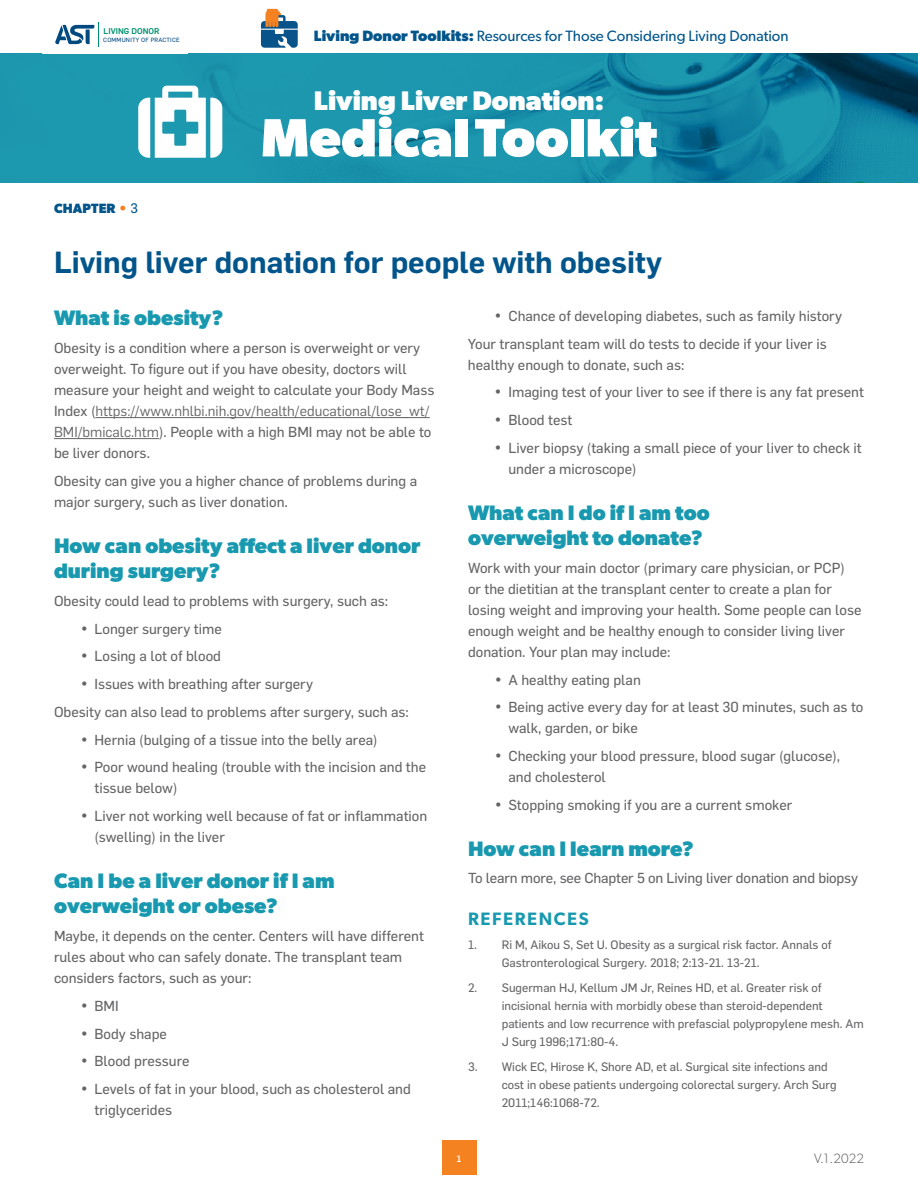
<style>
.page{position:relative;width:918px;height:1188px;background:#fff}
.page>*{position:absolute;margin:0;border:0;box-sizing:border-box;transform-origin:0 0}
.t1{font:700 54px "Gibson";color:#fff}
.t2{font:600 30px "Flama";color:#02558b}
.t3{font:700 27px "Gibson";color:#fff}
.t4{font:700 21px/25.5px "Gibson";color:#1899af}
.t5{font:600 18px "Gibson";letter-spacing:.09em;color:#1899af}
.t6{font:15px "Gibson";color:#02558b}
.t7{font:14.25px/21px "Flama Basic";color:#636466}
.t8{font:14.25px "Flama";color:#636466}
.t9{font:700 13.5px "Gibson";letter-spacing:.01em;color:#02558b}
.t10{font:300 13.5px "Gibson";color:#636466}
.t11{font:12px/18px "Flama Basic";color:#636466}
.t12{font:500 9px "Flama";color:#fff}
.t13{font:500 8.25px "Flama";color:#00906d}
.t14{font:6px "Flama Basic";letter-spacing:.035em;color:#004a80}
.s1{color:#f58220}
.s2{font-family:"Flama Basic";font-weight:400}
.s3{font-weight:700}
.s4{font-family:"Flama Basic"}
.s5{font-family:"Flama"}
</style>
<div class="page">
<img style="left:0;top:54px;width:918px;height:129px">
<div style="left:442px;top:1140px;width:34px;height:35px;background:#f58220"></div>
<svg style="left:138px;top:86px;width:84px;height:72px"></svg>
<svg style="left:261px;top:9px;width:37px;height:39px"></svg>
<svg style="left:55px;top:22px;width:44px;height:25px"></svg>
<hr style="left:95px;top:417px;width:335px;height:1px;background:#636466">
<hr style="left:54px;top:438px;width:105px;height:1px;background:#636466">
<p class="t13" style="left:104px;top:26px;width:57px">LIVING DONOR</p>
<p class="t14" style="left:103px;top:36px;width:78px">COMMUNITY OF PRACTICE</p>
<p class="t9" style="left:54px;top:201px;width:85px">CHAPTER <span class="s1">•</span> <span class="s2">3</span></p>
<p class="t6" style="left:314px;top:27px;width:476px"><span class="s3">Living Donor Toolkits:</span> Resources for Those Considering Living Donation</p>
<h3 class="t3" style="left:314px;top:85px;width:292px">Living Liver Donation:</h3>
<h1 class="t1" style="left:261px;top:106px;width:398px">Medical Toolkit</h1>
<h2 class="t2" style="left:54px;top:241px;width:609px">Living liver donation for people with obesity</h2>
<h3 class="t4" style="left:54px;top:305px;width:171px">What is obesity?</h3>
<p class="t7" style="left:54px;top:337px;width:382px">Obesity is a condition where a person is overweight or very overweight. To figure out if you have obesity, doctors will measure your height and weight to calculate your Body Mass</p>
<p class="t8" style="left:54px;top:401px;width:377px"><span class="s4">Index (</span>https://www.nhlbi.nih.gov/health/educational/lose_wt/</p>
<p class="t7" style="left:54px;top:421px;width:379px"><span class="s5">BMI/bmicalc.htm</span>). People with a high BMI may not be able to be liver donors.</p>
<p class="t7" style="left:54px;top:470px;width:365px">Obesity can give you a higher chance of problems during a major surgery, such as liver donation.</p>
<h3 class="t4" style="left:54px;top:532px;width:368px">How can obesity affect a liver donor during surgery?</h3>
<p class="t7" style="left:54px;top:589px;width:336px">Obesity could lead to problems with surgery, such as:</p>
<p class="t7" style="left:81px;top:617px;width:142px">• Longer surgery time</p>
<p class="t7" style="left:81px;top:645px;width:142px">• Losing a lot of blood</p>
<p class="t7" style="left:54px;top:669px;width:357px;line-height:27.8px;text-indent:27px">• Issues with breathing after surgery<br>Obesity can also lead to problems after surgery, such as:</p>
<p class="t7" style="left:81px;top:728px;width:298px">• Hernia (bulging of a tissue into the belly area)</p>
<p class="t7" style="left:94px;top:756px;width:333px;text-indent:-13px">• Poor wound healing (trouble with the incision and the tissue below)</p>
<p class="t7" style="left:94px;top:805px;width:334px;text-indent:-13px">• Liver not working well because of fat or inflammation (swelling) in the liver</p>
<h3 class="t4" style="left:54px;top:867px;width:282px">Can I be a liver donor if I am overweight or obese?</h3>
<p class="t7" style="left:54px;top:925px;width:372px">Maybe, it depends on the center. Centers will have different rules about who can safely donate. The transplant team considers factors, such as your:</p>
<p class="t7" style="left:81px;top:994px;width:39px">• BMI</p>
<p class="t7" style="left:81px;top:1022px;width:88px">• Body shape</p>
<p class="t7" style="left:81px;top:1050px;width:110px">• Blood pressure</p>
<p class="t7" style="left:94px;top:1078px;width:318px;text-indent:-13px">• Levels of fat in your blood, such as cholesterol and triglycerides</p>
<p class="t7" style="left:468px;top:301px;width:376px;line-height:27.8px;text-indent:27px">• Chance of developing diabetes, such as family history<br>Your transplant team will do tests to decide if your liver is</p>
<p class="t7" style="left:468px;top:353px;width:218px">healthy enough to donate, such as:</p>
<p class="t7" style="left:495px;top:381px;width:371px">• Imaging test of your liver to see if there is any fat present</p>
<p class="t7" style="left:495px;top:409px;width:79px">• Blood test</p>
<p class="t7" style="left:508px;top:436px;width:355px;text-indent:-13px">• Liver biopsy (taking a small piece of your liver to check it under a microscope)</p>
<h3 class="t4" style="left:468px;top:499px;width:243px">What can I do if I am too overweight to donate?</h3>
<p class="t7" style="left:468px;top:556px;width:395px">Work with your main doctor (primary care physician, or PCP) or the dietitian at the transplant center to create a plan for losing weight and improving your health. Some people can lose enough weight and be healthy enough to consider living liver donation. Your plan may include:</p>
<p class="t7" style="left:495px;top:668px;width:147px">• A healthy eating plan</p>
<p class="t7" style="left:508px;top:696px;width:356px;text-indent:-13px">• Being active every day for at least 30 minutes, such as to walk, garden, or bike</p>
<p class="t7" style="left:508px;top:745px;width:333px;text-indent:-13px">• Checking your blood pressure, blood sugar (glucose), and cholesterol</p>
<p class="t7" style="left:495px;top:793px;width:299px">• Stopping smoking if you are a current smoker</p>
<h3 class="t4" style="left:468px;top:835px;width:227px">How can I learn more?</h3>
<p class="t7" style="left:468px;top:867px;width:392px">To learn more, see Chapter 5 on Living liver donation and biopsy</p>
<p class="t5" style="left:468px;top:908px;width:122px">REFERENCES</p>
<p class="t11" style="left:502px;top:935px;width:331px;text-indent:-34px">1. Ri M, Aikou S, Set U. Obesity as a surgical risk factor. Annals of<br>Gastronterological Surgery. 2018; 2:13-21. 13-21.</p>
<p class="t11" style="left:502px;top:978px;width:364px;text-indent:-34px">2. Sugerman HJ, Kellum JM Jr, Reines HD, et al. Greater risk of incisional hernia with morbidly obese than steroid-dependent patients and low recurrence with prefascial polypropylene mesh. Am J Surg 1996;171:80-4.</p>
<p class="t11" style="left:502px;top:1057px;width:336px;text-indent:-34px">3. Wick EC, Hirose K, Shore AD, et al. Surgical site infections and cost in obese patients undergoing colorectal surgery. Arch Surg<br>2011;146:1068-72.</p>
<p class="t12" style="left:457px;top:1152px;width:6px">1</p>
<p class="t10" style="left:814px;top:1150px;width:51px">V.1.2022</p>
</div>
